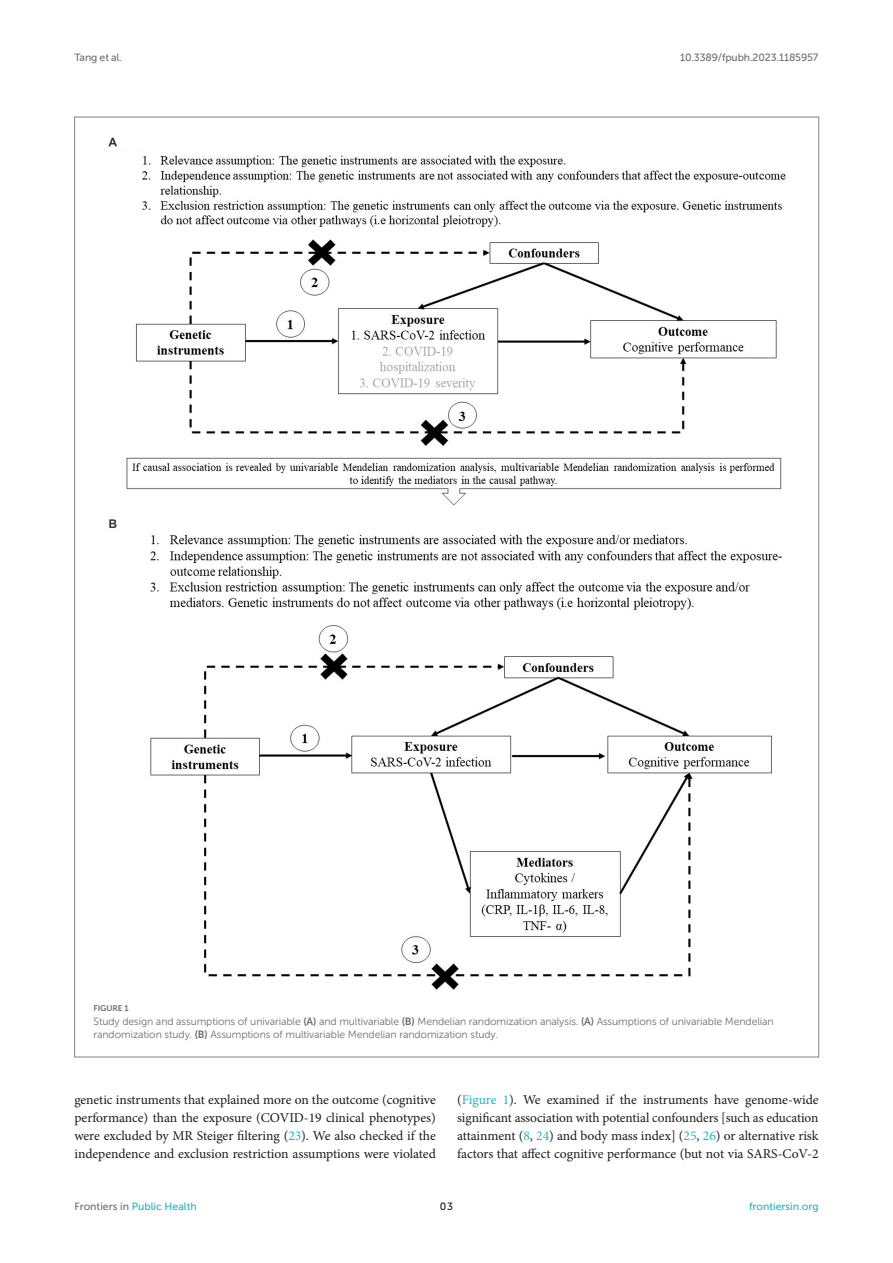
<style>
.page{position:relative;width:893px;height:1263px;background:#fff}
.page>*{position:absolute;margin:0;border:0;box-sizing:border-box;transform-origin:0 0}
.TEXT_FLUSH{font:13.5px/18px "Minion Pro";letter-spacing:-.005em;color:#1b1c1b;text-align:justify}
.FIG_LEG{font:10.5px/13.5px "Museo Sans 300";letter-spacing:-.01em;color:#706f70}
.t1{font:10.5px "Museo Sans 500";color:#1db5c3}
.t2{font:10.5px "Museo Sans 500";letter-spacing:-.015em;color:#706f70}
.t3{font:10.5px "Museo Sans 500";color:#1b1c1b}
.FIG_HD{font:8.25px "Museo Sans 700";letter-spacing:-.01em;color:#706f70}
.s1{font-family:"Museo Sans 700"}
.s2{color:#1db5c3}
.s3{color:#706f70}
</style>
<div class="page">
<img style="left:108px;top:137px;width:678px;height:853px">
<p class="t2" style="left:74px;top:51px;width:49px">Tang et al.</p>
<p class="t2" style="left:680px;top:51px;width:140px">10.3389/fpubh.2023.1185957</p>
<p class="FIG_HD" style="left:94px;top:1003px;width:37px">FIGURE 1</p>
<p class="FIG_LEG" style="left:94px;top:1014px;width:682px">Study design and assumptions of univariable <span class="s1">(A)</span> and multivariable <span class="s1">(B)</span> Mendelian randomization analysis. <span class="s1">(A)</span> Assumptions of univariable Mendelian randomization study. <span class="s1">(B)</span> Assumptions of multivariable Mendelian randomization study.</p>
<p class="TEXT_FLUSH" style="left:74px;top:1091px;width:363px">genetic instruments that explained more on the outcome (cognitive performance) than the exposure (COVID-19 clinical phenotypes) were excluded by MR Steiger filtering (<span class="s2">23</span>). We also checked if the independence and exclusion restriction assumptions were violated</p>
<p class="TEXT_FLUSH" style="left:457px;top:1091px;width:363px">(<span class="s2">Figure 1</span>). We examined if the instruments have genome-wide significant association with potential confounders [such as education attainment (<span class="s2">8</span>, <span class="s2">24</span>) and body mass index] (<span class="s2">25</span>, <span class="s2">26</span>) or alternative risk factors that affect cognitive performance (but not via SARS-CoV-2</p>
<p class="t1" style="left:74px;top:1200px;width:124px"><span class="s3">Frontiers in</span> Public Health</p>
<p class="t3" style="left:440px;top:1200px;width:15px">03</p>
<p class="t1" style="left:749px;top:1200px;width:71px">frontiersin.org</p>
</div>
